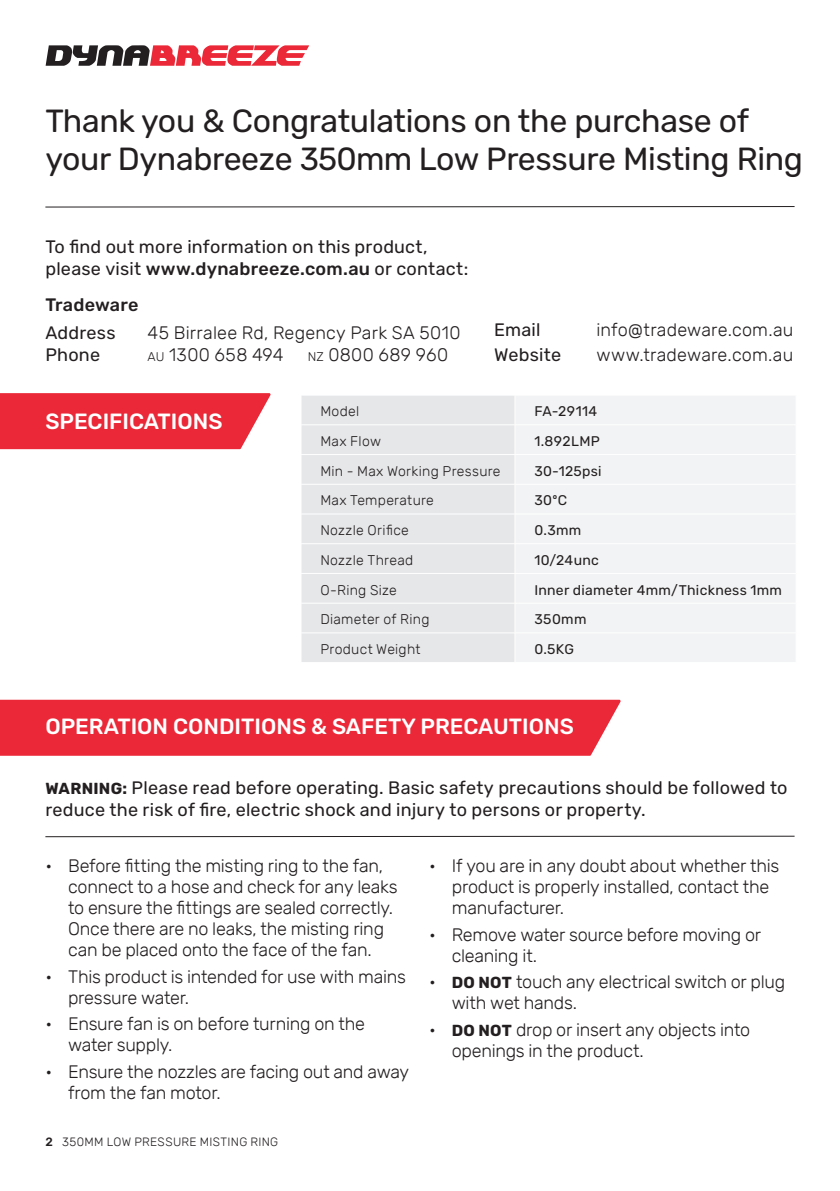
<style>
.page{position:relative;width:840px;height:1191px;background:#fff}
.page>*{position:absolute;margin:0;border:0;box-sizing:border-box;transform-origin:0 0}
.t1{font:32px/38px "Rubik";letter-spacing:-.01em;color:#231f20}
.t2{font:500 22px "Rubik";color:#fff}
.t3{font:300 18px/21px "Rubik";letter-spacing:-.015em;color:#231f20}
.t4{font:18px/22px "Rubik";letter-spacing:.01em;color:#231f20}
.t5{font:300 18px "Rubik";letter-spacing:.01em;color:#231f20}
.t6{font:300 18px "Rubik";letter-spacing:.015em;color:#231f20}
.t7{font:500 18px "Rubik";letter-spacing:.01em;color:#231f20}
.t8{font:300 14px "Rubik";letter-spacing:.02em;color:#231f20}
.t9{font:14px "Rubik";letter-spacing:.02em;color:#231f20}
.t10{font:300 12px "Rubik";letter-spacing:.025em;color:#231f20}
.s1{font-weight:500}
.s2{font-size:12.6px}
.s3{font-weight:700;font-size:16px}
</style>
<div class="page">
<svg style="left:46px;top:45px;width:263px;height:21px"></svg>
<hr style="left:45px;top:206px;width:749px;height:1px;background:#231f20">
<hr style="left:45px;top:836px;width:749px;height:1px;background:#231f20">
<div style="left:0;top:699px;width:620px;height:56px;background:#eb2837"></div>
<svg style="left:0;top:393px;width:271px;height:56px;background:#ec3442"></svg>
<div style="left:301px;top:396px;width:213px;height:266px;background:#e6e7e9"></div>
<div style="left:516px;top:396px;width:279px;height:266px;background:#f2f3f4"></div>
<hr style="left:300px;top:424px;width:214px;height:1px;background:#fff">
<hr style="left:514px;top:424px;width:281px;height:1px;background:#fff">
<hr style="left:300px;top:454px;width:214px;height:1px;background:#fff">
<hr style="left:514px;top:454px;width:281px;height:1px;background:#fff">
<svg style="left:514px;top:396px;width:1px;height:87px"></svg>
<hr style="left:300px;top:484px;width:214px;height:1px;background:#fff">
<hr style="left:514px;top:484px;width:281px;height:1px;background:#fff">
<hr style="left:300px;top:513px;width:214px;height:1px;background:#fff">
<hr style="left:514px;top:513px;width:281px;height:1px;background:#fff">
<hr style="left:300px;top:543px;width:214px;height:1px;background:#fff">
<hr style="left:514px;top:543px;width:281px;height:1px;background:#fff">
<svg style="left:514px;top:515px;width:1px;height:58px"></svg>
<hr style="left:300px;top:573px;width:214px;height:1px;background:#fff">
<hr style="left:514px;top:573px;width:281px;height:1px;background:#fff">
<hr style="left:300px;top:603px;width:214px;height:1px;background:#fff">
<hr style="left:514px;top:603px;width:281px;height:1px;background:#fff">
<hr style="left:300px;top:632px;width:214px;height:1px;background:#fff">
<hr style="left:514px;top:632px;width:281px;height:1px;background:#fff">
<svg style="left:514px;top:604px;width:1px;height:58px"></svg>
<h1 class="t1" style="left:45px;top:103px;width:758px">Thank you &amp; Congratulations on the purchase of your Dynabreeze 350mm Low Pressure Misting Ring</h1>
<p class="t4" style="left:45px;top:236px;width:424px">To find out more information on this product, please visit <span class="s1">www.dynabreeze.com.au</span> or contact:</p>
<p class="t7" style="left:45px;top:294px;width:95px">Tradeware</p>
<p class="t4" style="left:45px;top:322px;width:72px">Address</p>
<p class="t5" style="left:147px;top:322px;width:314px">45 Birralee Rd, Regency Park SA 5010</p>
<p class="t4" style="left:45px;top:344px;width:56px">Phone</p>
<p class="t6" style="left:147px;top:344px;width:137px"><span class="s2">AU</span> 1300 658 494</p>
<p class="t6" style="left:307px;top:344px;width:142px"><span class="s2">NZ</span> 0800 689 960</p>
<p class="t4" style="left:494px;top:319px;width:48px">Email</p>
<p class="t5" style="left:596px;top:319px;width:198px">info@tradeware.com.au</p>
<p class="t4" style="left:494px;top:344px;width:68px">Website</p>
<p class="t5" style="left:596px;top:344px;width:198px">www.tradeware.com.au</p>
<p class="t2" style="left:45px;top:409px;width:178px">SPECIFICATIONS</p>
<p class="t8" style="left:320px;top:403px;width:40px">Model</p>
<p class="t9" style="left:534px;top:403px;width:64px">FA-29114</p>
<p class="t8" style="left:320px;top:433px;width:62px">Max Flow</p>
<p class="t9" style="left:534px;top:433px;width:67px">1.892LMP</p>
<p class="t8" style="left:320px;top:463px;width:182px">Min - Max Working Pressure</p>
<p class="t9" style="left:534px;top:463px;width:69px">30-125psi</p>
<p class="t8" style="left:320px;top:493px;width:115px">Max Temperature</p>
<p class="t9" style="left:534px;top:492px;width:34px">30ºC</p>
<p class="t8" style="left:320px;top:522px;width:90px">Nozzle Orifice</p>
<p class="t9" style="left:534px;top:522px;width:48px">0.3mm</p>
<p class="t8" style="left:320px;top:552px;width:94px">Nozzle Thread</p>
<p class="t9" style="left:534px;top:552px;width:66px">10/24unc</p>
<p class="t8" style="left:320px;top:582px;width:78px">O-Ring Size</p>
<p class="t9" style="left:534px;top:582px;width:249px">Inner diameter 4mm/Thickness 1mm</p>
<p class="t8" style="left:320px;top:611px;width:111px">Diameter of Ring</p>
<p class="t9" style="left:534px;top:611px;width:54px">350mm</p>
<p class="t8" style="left:320px;top:641px;width:102px">Product Weight</p>
<p class="t9" style="left:534px;top:641px;width:41px">0.5KG</p>
<p class="t2" style="left:45px;top:714px;width:529px">OPERATION CONDITIONS &amp; SAFETY PRECAUTIONS</p>
<p class="t4" style="left:45px;top:777px;width:743px"><span class="s3">WARNING:</span> Please read before operating. Basic safety precautions should be followed to reduce the risk of fire, electric shock and injury to persons or property.</p>
<p class="t3" style="left:68px;top:855px;width:331px;text-indent:-23px">• Before fitting the misting ring to the fan, connect to a hose and check for any leaks to ensure the fittings are sealed correctly.<br>Once there are no leaks, the misting ring can be placed onto the face of the fan.</p>
<p class="t3" style="left:68px;top:966px;width:339px;text-indent:-23px">• This product is intended for use with mains pressure water.</p>
<p class="t3" style="left:68px;top:1014px;width:298px;text-indent:-23px">• Ensure fan is on before turning on the water supply.</p>
<p class="t3" style="left:68px;top:1061px;width:342px;text-indent:-23px">• Ensure the nozzles are facing out and away from the fan motor.</p>
<p class="t3" style="left:451px;top:855px;width:329px;text-indent:-23px">• If you are in any doubt about whether this product is properly installed, contact the manufacturer.</p>
<p class="t3" style="left:451px;top:924px;width:311px;text-indent:-23px">• Remove water source before moving or cleaning it.</p>
<p class="t3" style="left:451px;top:972px;width:335px;text-indent:-23px">• <span class="s3">DO NOT</span> touch any electrical switch or plug with wet hands.</p>
<p class="t3" style="left:451px;top:1019px;width:300px;text-indent:-23px">• <span class="s3">DO NOT</span> drop or insert any objects into openings in the product.</p>
<p class="t10" style="left:45px;top:1134px;width:234px"><span class="s1">2</span> 350MM LOW PRESSURE MISTING RING</p>
</div>
